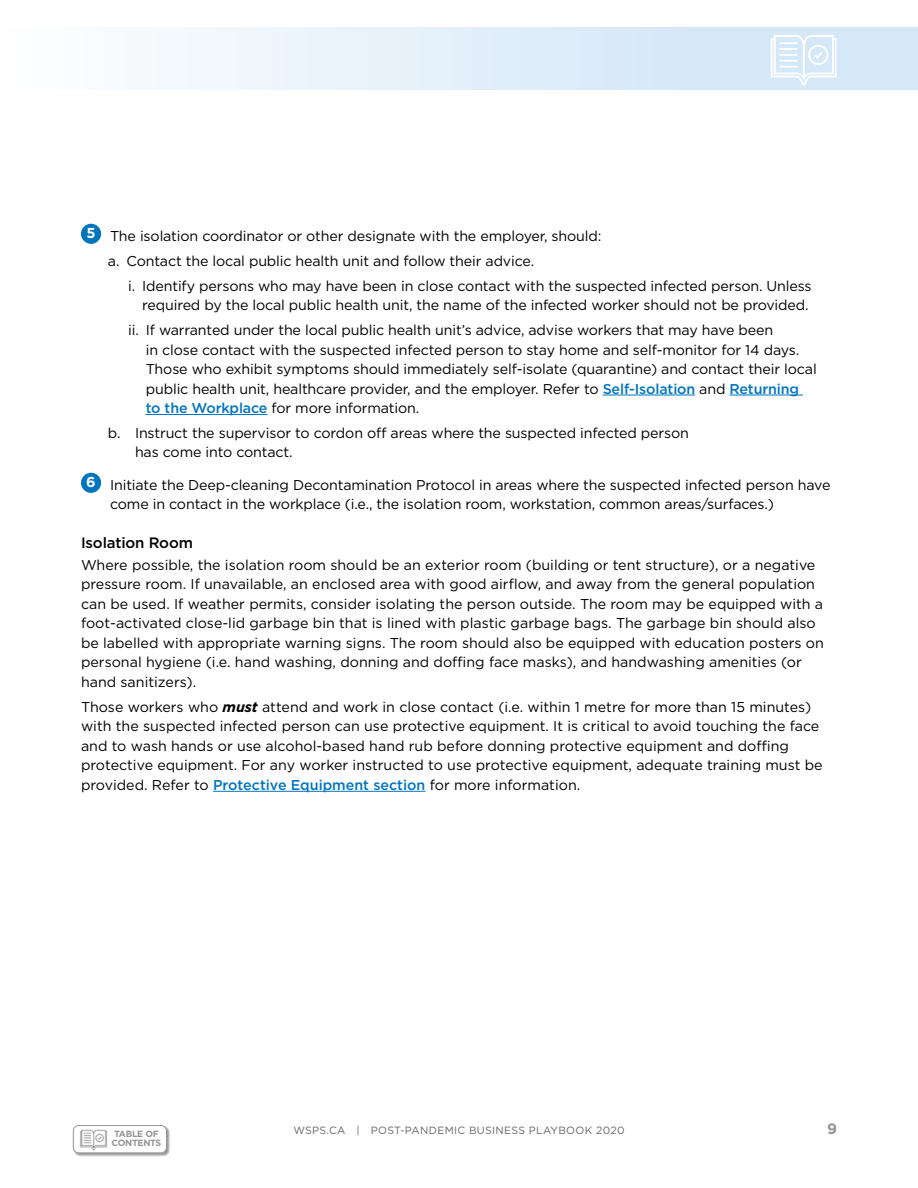
<style>
.page{position:relative;width:918px;height:1188px;background:#fff}
.page>*{position:absolute;margin:0;border:0;box-sizing:border-box;transform-origin:0 0}
.t1{font:500 15px "Gotham";letter-spacing:-.01em;color:#000}
.t2{font:700 15px "Gotham";color:#939598}
.t3{font:14.25px/19.5px "Gotham";letter-spacing:-.01em;color:#000}
.t4{font:10.5px "Gotham";letter-spacing:.03em;color:#636466}
.t5{font:700 9px "Gotham";letter-spacing:-.03em;color:#939598}
.s1{font-weight:500;color:#0075be}
.s2{font-weight:700;font-style:italic}
</style>
<div class="page">
<div style="left:0;top:27px;width:918px;height:62px;background:linear-gradient(to right,#fcfdfe,#cee4f7)"></div>
<svg style="left:771px;top:35px;width:65px;height:51px"></svg>
<div style="left:73px;top:1125px;width:97px;height:32px;background:#000;opacity:.4"></div>
<div style="left:73px;top:1126px;width:93px;height:27px;background:#fff;border-radius:5px"></div>
<div style="left:73px;top:1125px;width:94px;height:28px;border:1px solid #939598;border-radius:5px"></div>
<img style="left:77px;top:1129px;width:33px;height:25px">
<hr style="left:603px;top:395px;width:92px;height:1px;background:#0075be">
<hr style="left:730px;top:395px;width:73px;height:1px;background:#0075be">
<hr style="left:146px;top:414px;width:121px;height:1px;background:#0075be">
<hr style="left:213px;top:791px;width:212px;height:1px;background:#0075be">
<div style="left:81px;top:224px;width:20px;height:20px;background:#0075be;border-radius:50%"></div>
<div style="left:81px;top:473px;width:20px;height:20px;background:#0075be;border-radius:50%"></div>
<p class="t3" style="left:108px;top:223px;width:495px;line-height:24.9px;text-indent:-21px"><sup>5</sup> The isolation coordinator or other designate with the employer, should: a. Contact the local public health unit and follow their advice.</p>
<p class="t3" style="left:128px;top:276px;width:685px;text-align:right">i. Identify persons who may have been in close contact with the suspected infected person. Unless required by the local public health unit, the name of the infected worker should not be provided.</p>
<p class="t3" style="left:146px;top:320px;width:673px;text-indent:-18px">ii. If warranted under the local public health unit’s advice, advise workers that may have been<br>in close contact with the suspected infected person to stay home and self-monitor for 14 days.<br>Those who exhibit symptoms should immediately self-isolate (quarantine) and contact their local public health unit, healthcare provider, and the employer. Refer to <span class="s1">Self-Isolation</span> and <span class="s1">Returning to the Workplace</span> for more information.</p>
<p class="t3" style="left:135px;top:423px;width:555px;text-indent:-27px">b. Instruct the supervisor to cordon off areas where the suspected infected person has come into contact.</p>
<p class="t3" style="left:110px;top:475px;width:722px;text-indent:-24px"><sup>6</sup> Initiate the Deep-cleaning Decontamination Protocol in areas where the suspected infected person have come in contact in the workplace (i.e., the isolation room, workstation, common areas/surfaces.)</p>
<p class="t1" style="left:81px;top:533px;width:113px">Isolation Room</p>
<p class="t3" style="left:81px;top:555px;width:744px">Where possible, the isolation room should be an exterior room (building or tent structure), or a negative pressure room. If unavailable, an enclosed area with good airflow, and away from the general population can be used. If weather permits, consider isolating the person outside. The room may be equipped with a foot-activated close-lid garbage bin that is lined with plastic garbage bags. The garbage bin should also be labelled with appropriate warning signs. The room should also be equipped with education posters on personal hygiene (i.e. hand washing, donning and doffing face masks), and handwashing amenities (or hand sanitizers).</p>
<p class="t3" style="left:81px;top:697px;width:743px">Those workers who <span class="s2">must</span> attend and work in close contact (i.e. within 1 metre for more than 15 minutes) with the suspected infected person can use protective equipment. It is critical to avoid touching the face and to wash hands or use alcohol-based hand rub before donning protective equipment and doffing protective equipment. For any worker instructed to use protective equipment, adequate training must be provided. Refer to <span class="s1">Protective Equipment section</span> for more information.</p>
<p class="t5" style="left:114px;top:1128px;width:46px">TABLE OF</p>
<p class="t4" style="left:293px;top:1124px;width:333px">WSPS.CA | POST-PANDEMIC BUSINESS PLAYBOOK 2020</p>
<p class="t2" style="left:827px;top:1119px;width:11px">9</p>
<p class="t5" style="left:112px;top:1137px;width:51px">CONTENTS</p>
</div>
